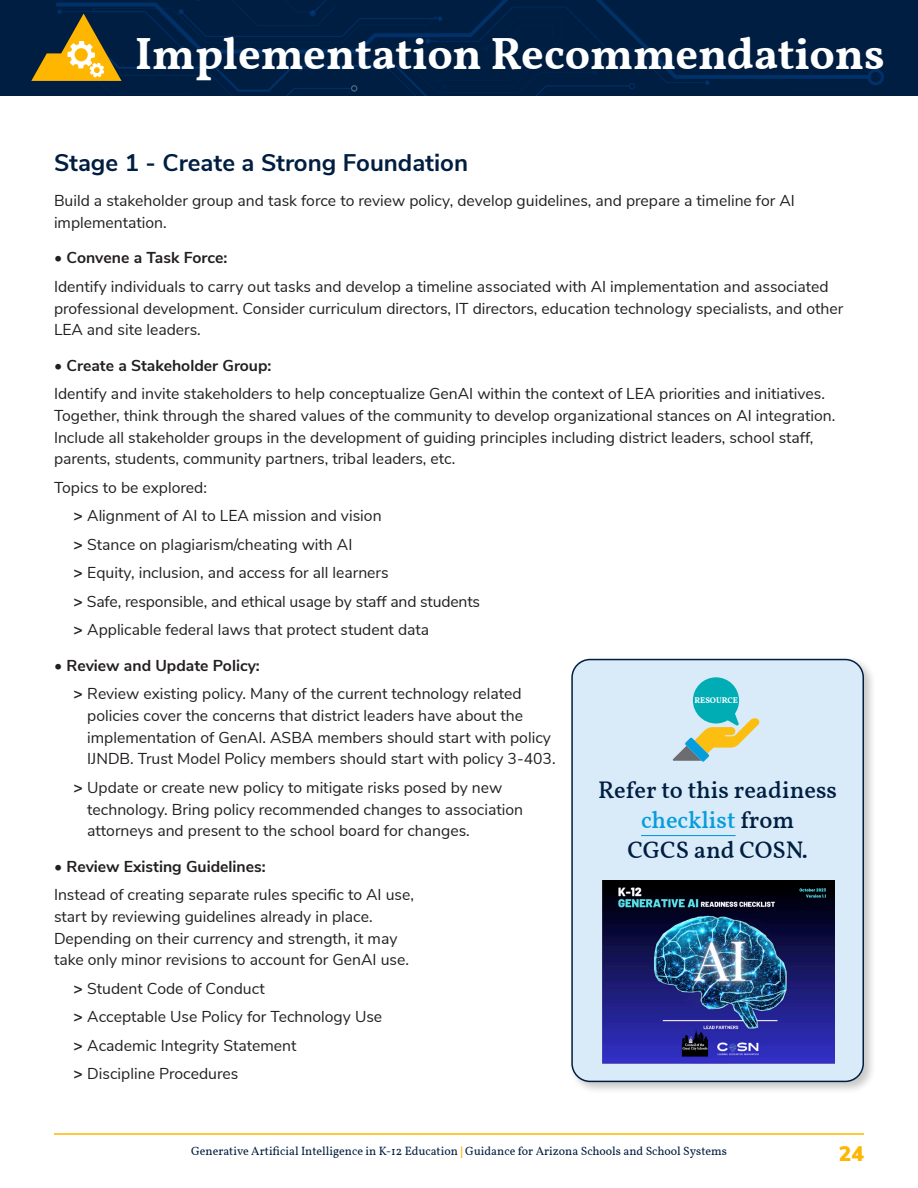
<style>
.page{position:relative;width:918px;height:1188px;background:#fff}
.page>*{position:absolute;margin:0;border:0;box-sizing:border-box;transform-origin:0 0}
.Page_Title{font:700 45px "Vollkorn";color:#fff}
.SideBox{font:500 24px/30px "Vollkorn";color:#001e41;text-align:center}
.Headline{font:700 24px "Nunito Sans";color:#001e41}
.t1{font:900 21px "Nunito Sans";color:#ffb600}
.BodyCopy{font:15.75px/21.8px "Nunito Sans";color:#231f20}
.BodyCopy-2{font:700 15.75px "Nunito Sans";color:#231f20}
.t2{font:12px "Vollkorn";color:#001e41}
.t3{font:700 8.25px "Vollkorn";color:#fff}
.s1{font-weight:700}
.s2{color:#069ddc}
.s3{font-weight:900;color:#ffb600}
</style>
<div class="page">
<hr style="left:54px;top:1133px;width:810px;height:2px;background:#ffb600">
<div style="left:568px;top:656px;width:309px;height:439px;background:#231f20;opacity:.25"></div>
<div style="left:572px;top:660px;width:291px;height:421px;background:#d9ebf8;border-radius:18px"></div>
<div style="left:571px;top:659px;width:293px;height:423px;border:2px solid #001e41;border-radius:18px"></div>
<hr style="left:641px;top:835px;width:95px;height:1px;background:#069ddc">
<img style="left:602px;top:881px;width:232px;height:182px">
<div style="left:0;top:0;width:918px;height:95px;background:#001e41"></div>
<svg style="left:31px;top:0;width:853px;height:95px"></svg>
<svg style="left:672px;top:677px;width:87px;height:85px"></svg>
<p class="Page_Title" style="left:135px;top:20px;width:751px">Implementation Recommendations</p>
<p class="Headline" style="left:54px;top:145px;width:416px">Stage 1 - Create a Strong Foundation</p>
<p class="BodyCopy" style="left:54px;top:189px;width:742px">Build a stakeholder group and task force to review policy, develop guidelines, and prepare a timeline for AI implementation.</p>
<p class="BodyCopy-2" style="left:54px;top:246px;width:175px">• Convene a Task Force:</p>
<p class="BodyCopy" style="left:54px;top:275px;width:791px">Identify individuals to carry out tasks and develop a timeline associated with AI implementation and associated professional development. Consider curriculum directors, IT directors, education technology specialists, and other<br>LEA and site leaders.</p>
<p class="BodyCopy-2" style="left:54px;top:354px;width:219px">• Create a Stakeholder Group:</p>
<p class="BodyCopy" style="left:54px;top:382px;width:783px">Identify and invite stakeholders to help conceptualize GenAI within the context of LEA priorities and initiatives.<br>Together, think through the shared values of the community to develop organizational stances on AI integration.<br>Include all stakeholder groups in the development of guiding principles including district leaders, school staff, parents, students, community partners, tribal leaders, etc.</p>
<p class="BodyCopy" style="left:54px;top:476px;width:155px">Topics to be explored:</p>
<p class="BodyCopy" style="left:74px;top:504px;width:310px"><span class="s1">&gt;</span> Alignment of AI to LEA mission and vision</p>
<p class="BodyCopy" style="left:74px;top:533px;width:280px"><span class="s1">&gt;</span> Stance on plagiarism/cheating with AI</p>
<p class="BodyCopy" style="left:74px;top:561px;width:317px"><span class="s1">&gt;</span> Equity, inclusion, and access for all learners</p>
<p class="BodyCopy" style="left:74px;top:590px;width:408px"><span class="s1">&gt;</span> Safe, responsible, and ethical usage by staff and students</p>
<p class="BodyCopy" style="left:74px;top:618px;width:357px"><span class="s1">&gt;</span> Applicable federal laws that protect student data</p>
<p class="BodyCopy-2" style="left:54px;top:654px;width:207px">• Review and Update Policy:</p>
<p class="BodyCopy" style="left:87px;top:682px;width:470px;text-indent:-14px"><span class="s1">&gt;</span> Review existing policy. Many of the current technology related policies cover the concerns that district leaders have about the implementation of GenAI. ASBA members should start with policy IJNDB. Trust Model Policy members should start with policy 3-403.</p>
<p class="BodyCopy" style="left:87px;top:776px;width:437px;text-indent:-14px"><span class="s1">&gt;</span> Update or create new policy to mitigate risks posed by new technology. Bring policy recommended changes to association attorneys and present to the school board for changes.</p>
<p class="BodyCopy-2" style="left:54px;top:855px;width:213px">• Review Existing Guidelines:</p>
<p class="BodyCopy" style="left:54px;top:883px;width:362px">Instead of creating separate rules specific to AI use, start by reviewing guidelines already in place.<br>Depending on their currency and strength, it may take only minor revisions to account for GenAI use.</p>
<p class="BodyCopy" style="left:74px;top:977px;width:193px"><span class="s1">&gt;</span> Student Code of Conduct</p>
<p class="BodyCopy" style="left:74px;top:1005px;width:310px"><span class="s1">&gt;</span> Acceptable Use Policy for Technology Use</p>
<p class="BodyCopy" style="left:74px;top:1034px;width:224px"><span class="s1">&gt;</span> Academic Integrity Statement</p>
<p class="BodyCopy" style="left:74px;top:1062px;width:166px"><span class="s1">&gt;</span> Discipline Procedures</p>
<p class="t3" style="left:694px;top:694px;width:45px">RESOURCE</p>
<p class="SideBox" style="left:598px;top:773px;width:240px">Refer to this readiness <span class="s2">checklist</span> from<br>CGCS and COSN.</p>
<p class="t2" style="left:191px;top:1142px;width:537px">Generative Artificial Intelligence in K-12 Education <span class="s3">|</span> Guidance for Arizona Schools and School Systems</p>
<h3 class="t1" style="left:839px;top:1138px;width:27px">24</h3>
</div>
